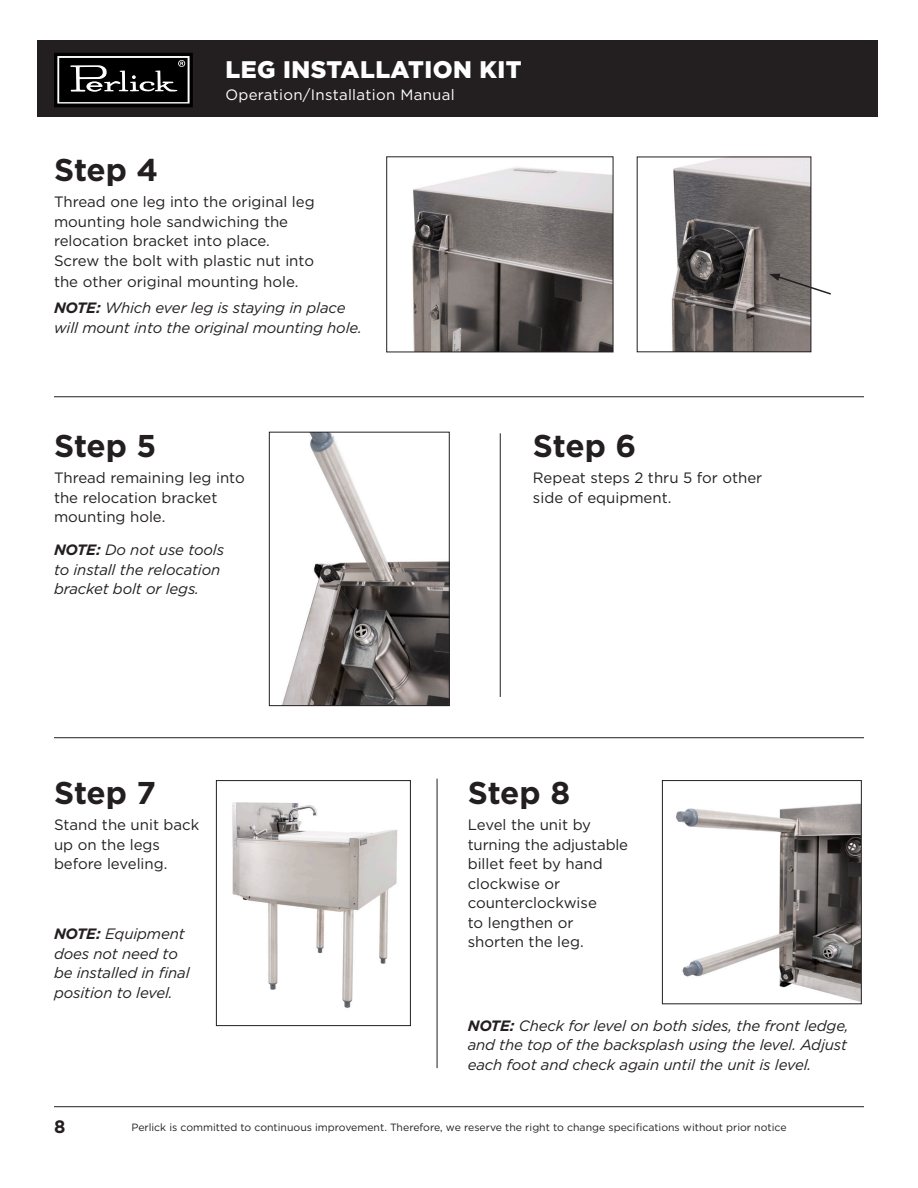
<style>
.page{position:relative;width:918px;height:1188px;background:#fff}
.page>*{position:absolute;margin:0;border:0;box-sizing:border-box;transform-origin:0 0}
.t1{font:700 31.5px "Gotham";letter-spacing:-.005em;color:#231f20}
.t2{font:900 24px "Gotham";letter-spacing:.02em;color:#fff}
.t3{font:700 18px "Gotham";color:#231f20}
.t4{font:15px/19.5px "Gotham";color:#231f20}
.t5{font:italic 15px/19.5px "Gotham";letter-spacing:-.01em;color:#231f20}
.t6{font:15px "Gotham";letter-spacing:.02em;color:#fff}
.t7{font:10.5px "Gotham";color:#231f20}
.s1{font-weight:700}
</style>
<div class="page">
<div style="left:37px;top:40px;width:841px;height:77px;background:#231f20"></div>
<hr style="left:54px;top:1106px;width:810px;height:1px;background:#231f20">
<svg style="left:54px;top:53px;width:139px;height:54px;background:#2d2d2d"></svg>
<img style="left:412px;top:167px;width:199px;height:183px">
<div style="left:386px;top:156px;width:227px;height:196px;border:1px solid #231f20"></div>
<img style="left:282px;top:434px;width:166px;height:270px">
<div style="left:269px;top:432px;width:181px;height:274px;border:1px solid #231f20"></div>
<img style="left:232px;top:802px;width:166px;height:206px">
<div style="left:216px;top:780px;width:195px;height:246px;border:1px solid #231f20"></div>
<img style="left:676px;top:803px;width:184px;height:199px">
<div style="left:662px;top:780px;width:200px;height:224px;border:1px solid #231f20"></div>
<hr style="left:54px;top:396px;width:810px;height:1px;background:#231f20">
<hr style="left:437px;top:779px;width:1px;height:289px;background:#231f20">
<hr style="left:500px;top:433px;width:1px;height:264px;background:#231f20">
<hr style="left:54px;top:737px;width:810px;height:1px;background:#231f20">
<img style="left:671px;top:159px;width:138px;height:191px">
<div style="left:637px;top:157px;width:174px;height:195px;border:1px solid #231f20"></div>
<svg style="left:769px;top:274px;width:62px;height:22px"></svg>
<h2 class="t2" style="left:225px;top:53px;width:298px">LEG INSTALLATION KIT</h2>
<p class="t6" style="left:225px;top:85px;width:231px">Operation/Installation Manual</p>
<p class="t1" style="left:54px;top:149px;width:106px">Step 4</p>
<p class="t4" style="left:54px;top:192px;width:262px">Thread one leg into the original leg mounting hole sandwiching the relocation bracket into place.<br>Screw the bolt with plastic nut into</p>
<p class="t4" style="left:54px;top:271px;width:246px">the other original mounting hole.</p>
<p class="t5" style="left:54px;top:298px;width:309px"><span class="s1">NOTE:</span> Which ever leg is staying in place will mount into the original mounting hole.</p>
<p class="t1" style="left:54px;top:425px;width:104px">Step 5</p>
<p class="t4" style="left:54px;top:468px;width:192px">Thread remaining leg into the relocation bracket mounting hole.</p>
<p class="t5" style="left:54px;top:540px;width:172px"><span class="s1">NOTE:</span> Do not use tools to install the relocation bracket bolt or legs.</p>
<p class="t1" style="left:54px;top:772px;width:104px">Step 7</p>
<p class="t4" style="left:54px;top:815px;width:147px">Stand the unit back up on the legs before leveling.</p>
<p class="t5" style="left:54px;top:924px;width:137px"><span class="s1">NOTE:</span> Equipment does not need to be installed in final position to level.</p>
<p class="t1" style="left:533px;top:425px;width:105px">Step 6</p>
<p class="t4" style="left:533px;top:468px;width:231px">Repeat steps 2 thru 5 for other side of equipment.</p>
<p class="t1" style="left:468px;top:772px;width:104px">Step 8</p>
<p class="t4" style="left:468px;top:815px;width:162px">Level the unit by turning the adjustable billet feet by hand clockwise or counterclockwise<br>to lengthen or shorten the leg.</p>
<p class="t5" style="left:468px;top:1015px;width:383px;text-align:justify"><span class="s1">NOTE:</span> Check for level on both sides, the front ledge, and the top of the backsplash using the level. Adjust each foot and check again until the unit is level.</p>
<p class="t3" style="left:54px;top:1114px;width:13px">8</p>
<p class="t7" style="left:131px;top:1120px;width:657px">Perlick is committed to continuous improvement. Therefore, we reserve the right to change specifications without prior notice</p>
</div>
